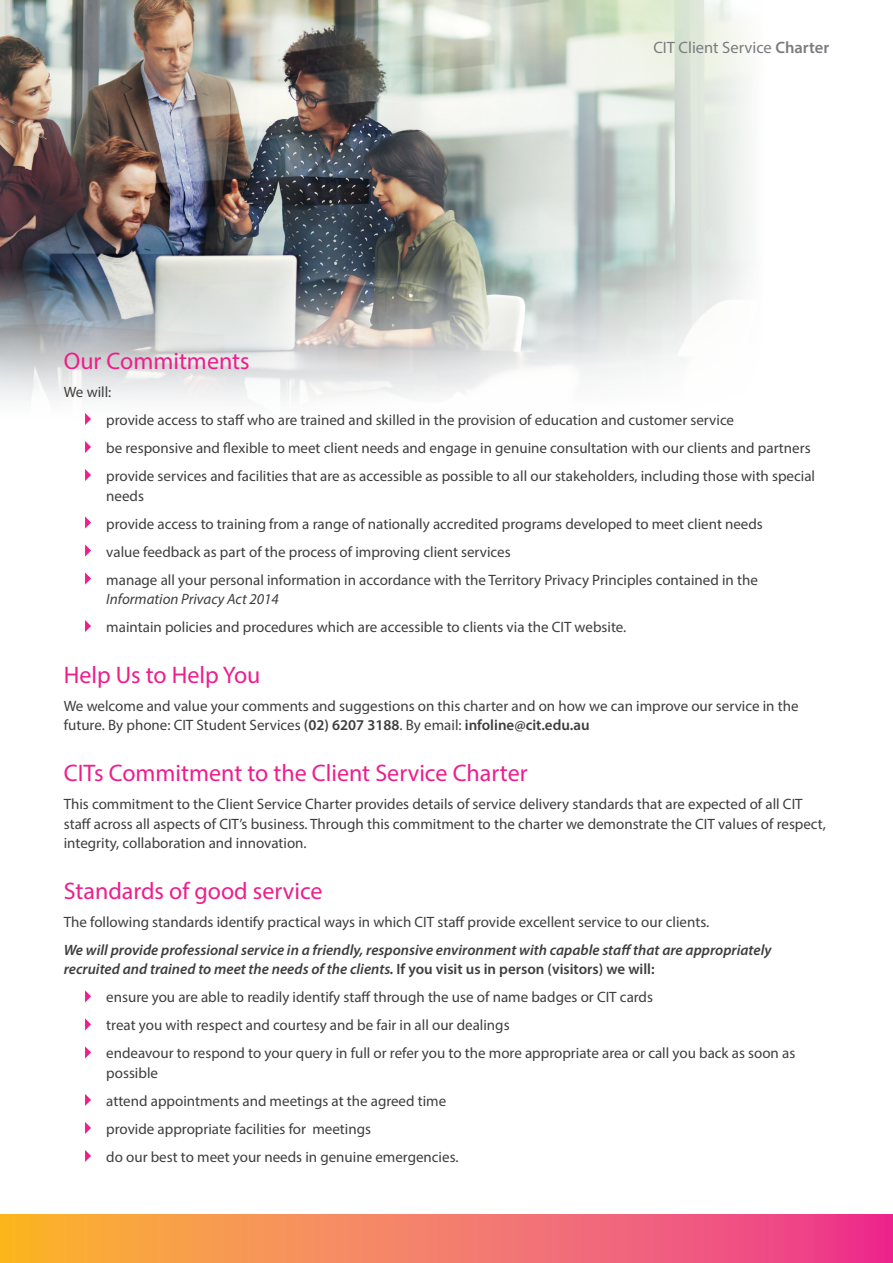
<style>
.page{position:relative;width:893px;height:1263px;background:#fff}
.page>*{position:absolute;margin:0;border:0;box-sizing:border-box;transform-origin:0 0}
.t1{font:24px "Myriad Pro";color:#ed1e8d}
.t2{font:16.5px "Myriad Pro";color:#7a7c7f}
.t3{font:15px/19.5px "Myriad Pro";color:#3e3e3f}
.t4{font:italic 600 15px/19.5px "Myriad Pro";color:#3e3e3f}
.s1{font-weight:600}
.s2{font-style:italic}
.s3{font-style:normal}
</style>
<div class="page">
<img style="left:0;top:0;width:750px;height:400px">
<svg style="left:85px;top:413px;width:6px;height:12px"></svg>
<svg style="left:85px;top:441px;width:6px;height:12px"></svg>
<svg style="left:85px;top:469px;width:6px;height:12px"></svg>
<svg style="left:85px;top:516px;width:6px;height:13px"></svg>
<svg style="left:85px;top:544px;width:6px;height:13px"></svg>
<svg style="left:85px;top:572px;width:6px;height:13px"></svg>
<svg style="left:85px;top:620px;width:6px;height:12px"></svg>
<svg style="left:85px;top:990px;width:6px;height:12px"></svg>
<svg style="left:85px;top:1018px;width:6px;height:12px"></svg>
<svg style="left:85px;top:1046px;width:6px;height:12px"></svg>
<svg style="left:85px;top:1094px;width:6px;height:12px"></svg>
<svg style="left:85px;top:1122px;width:6px;height:12px"></svg>
<svg style="left:85px;top:1150px;width:6px;height:12px"></svg>
<svg style="left:0;top:1214px;width:893px;height:49px;background:#f37966"></svg>
<p class="t2" style="left:653px;top:37px;width:177px">CIT Client Service <span class="s1">Charter</span></p>
<p class="t1" style="left:64px;top:346px;width:187px">Our Commitments</p>
<p class="t3" style="left:64px;top:382px;width:49px">We will:</p>
<p class="t3" style="left:106px;top:410px;width:629px">provide access to staff who are trained and skilled in the provision of education and customer service</p>
<p class="t3" style="left:106px;top:438px;width:706px">be responsive and flexible to meet client needs and engage in genuine consultation with our clients and partners</p>
<p class="t3" style="left:106px;top:466px;width:710px">provide services and facilities that are as accessible as possible to all our stakeholders, including those with special needs</p>
<p class="t3" style="left:106px;top:513px;width:658px">provide access to training from a range of nationally accredited programs developed to meet client needs</p>
<p class="t3" style="left:106px;top:541px;width:406px">value feedback as part of the process of improving client services</p>
<p class="t3" style="left:106px;top:570px;width:653px">manage all your personal information in accordance with the Territory Privacy Principles contained in the<br><span class="s2">Information Privacy Act 2014</span></p>
<p class="t3" style="left:106px;top:617px;width:522px">maintain policies and procedures which are accessible to clients via the CIT website.</p>
<p class="t1" style="left:64px;top:660px;width:198px">Help Us to Help You</p>
<p class="t3" style="left:64px;top:696px;width:736px">We welcome and value your comments and suggestions on this charter and on how we can improve our service in the future. By phone: CIT Student Services <span class="s1">(02) 6207 3188</span>. By email: <span class="s1">infoline@cit.edu.au</span></p>
<p class="t1" style="left:64px;top:758px;width:465px">CITs Commitment to the Client Service Charter</p>
<p class="t3" style="left:64px;top:794px;width:764px">This commitment to the Client Service Charter provides details of service delivery standards that are expected of all CIT staff across all aspects of CIT’s business. Through this commitment to the charter we demonstrate the CIT values of respect, integrity, collaboration and innovation.</p>
<p class="t1" style="left:64px;top:876px;width:260px">Standards of good service</p>
<p class="t3" style="left:64px;top:912px;width:647px">The following standards identify practical ways in which CIT staff provide excellent service to our clients.</p>
<p class="t4" style="left:64px;top:940px;width:709px">We will provide professional service in a friendly, responsive environment with capable staff that are appropriately recruited and trained to meet the needs of the clients. <span class="s3">If you visit us in person (visitors) we will:</span></p>
<p class="t3" style="left:106px;top:987px;width:548px">ensure you are able to readily identify staff through the use of name badges or CIT cards</p>
<p class="t3" style="left:106px;top:1015px;width:405px">treat you with respect and courtesy and be fair in all our dealings</p>
<p class="t3" style="left:106px;top:1043px;width:690px">endeavour to respond to your query in full or refer you to the more appropriate area or call you back as soon as possible</p>
<p class="t3" style="left:106px;top:1091px;width:341px">attend appointments and meetings at the agreed time</p>
<p class="t3" style="left:106px;top:1119px;width:266px">provide appropriate facilities for meetings</p>
<p class="t3" style="left:106px;top:1147px;width:354px">do our best to meet your needs in genuine emergencies.</p>
</div>
